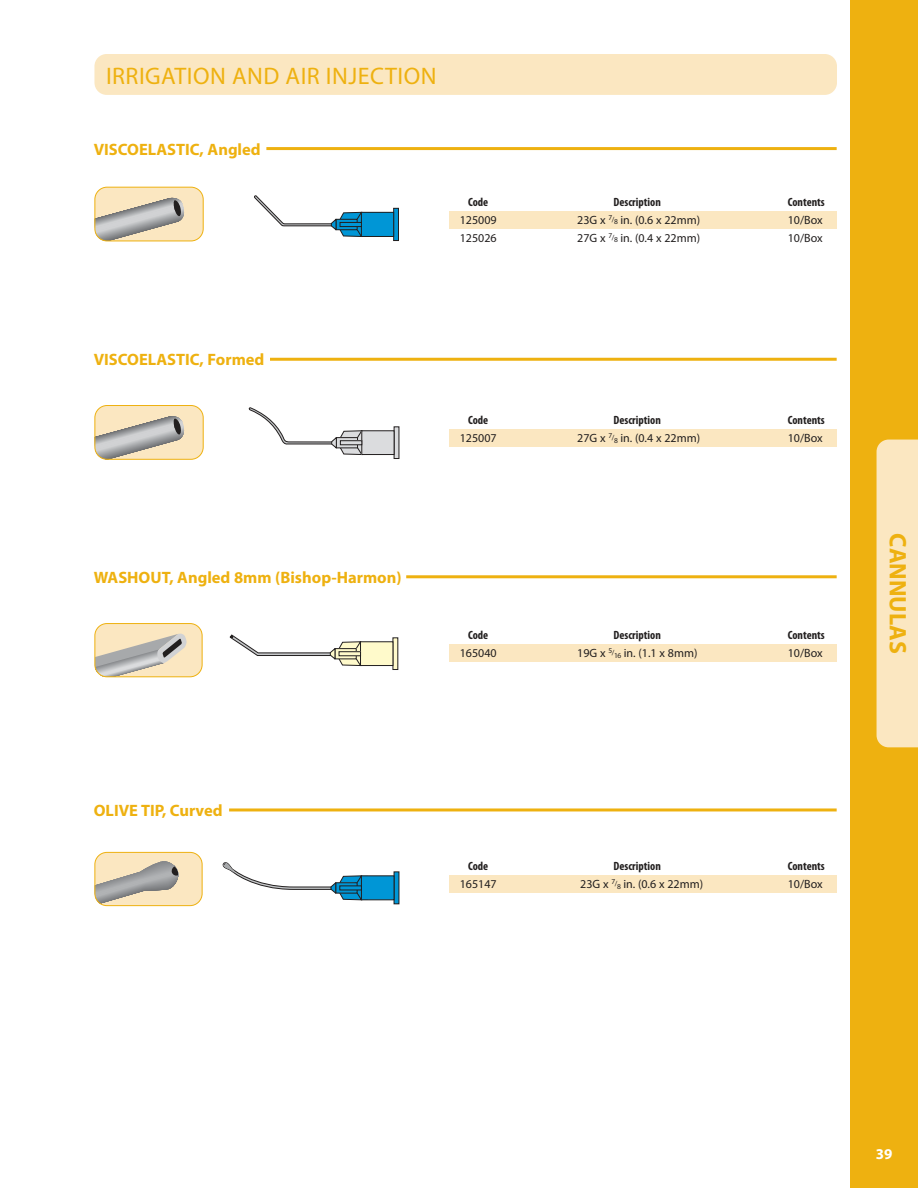
<style>
.page{position:relative;width:918px;height:1188px;background:#fff}
.page>*{position:absolute;margin:0;border:0;box-sizing:border-box;transform-origin:0 0}
.t1{font:24px "Myriad Pro";letter-spacing:.02em;color:#eeb110}
.t2{font:700 24px "Myriad Pro";color:#eeb110}
.t3{font:700 16.5px "Myriad Pro";color:#eeb110}
.t4{font:700 15px "Myriad Pro";color:#fff}
.t5{font:12px "Myriad Pro";color:#221f1f}
.t6{font:700 condensed 12px "Myriad Pro";color:#221f1f}
.s1{font-size:7.5px}
</style>
<div class="page">
<div style="left:850px;top:0;width:68px;height:1188px;background:#eeb110"></div>
<div style="left:877px;top:440px;width:41px;height:307px;background:#fbe7c1"></div>
<div style="left:94px;top:54px;width:743px;height:41px;background:#fbe7c1;border-radius:12px"></div>
<hr style="left:266px;top:147px;width:571px;height:3px;background:#eeb110">
<hr style="left:406px;top:575px;width:431px;height:3px;background:#eeb110">
<hr style="left:270px;top:358px;width:567px;height:3px;background:#eeb110">
<hr style="left:229px;top:808px;width:608px;height:3px;background:#eeb110">
<div style="left:449px;top:211px;width:388px;height:18px;background:#fbe7c1"></div>
<div style="left:449px;top:644px;width:388px;height:18px;background:#fbe7c1"></div>
<div style="left:449px;top:429px;width:388px;height:18px;background:#fbe7c1"></div>
<div style="left:449px;top:875px;width:388px;height:18px;background:#fbe7c1"></div>
<div style="left:394px;top:872px;width:5px;height:32px;background:#0096d6"></div>
<div style="left:394px;top:872px;width:5px;height:32px;border:1px solid #221f1f"></div>
<div style="left:361px;top:876px;width:33px;height:24px;background:#0096d6"></div>
<svg style="left:223px;top:862px;width:145px;height:38px"></svg>
<div style="left:394px;top:427px;width:5px;height:32px;background:#dbdcde"></div>
<div style="left:394px;top:427px;width:5px;height:32px;border:1px solid #221f1f"></div>
<div style="left:362px;top:431px;width:32px;height:24px;background:#dbdcde"></div>
<div style="left:362px;top:431px;width:32px;height:24px;border:1px solid #221f1f"></div>
<svg style="left:248px;top:407px;width:120px;height:48px"></svg>
<div style="left:394px;top:208px;width:5px;height:33px;background:#0096d6"></div>
<div style="left:393px;top:208px;width:6px;height:33px;border:1px solid #221f1f"></div>
<div style="left:361px;top:212px;width:33px;height:24px;background:#0096d6"></div>
<div style="left:361px;top:212px;width:33px;height:25px;border:1px solid #221f1f"></div>
<svg style="left:254px;top:195px;width:114px;height:42px"></svg>
<div style="left:393px;top:638px;width:5px;height:32px;background:#fffacb"></div>
<div style="left:361px;top:642px;width:32px;height:24px;background:#fffacb"></div>
<div style="left:360px;top:642px;width:33px;height:24px;border:1px solid #221f1f"></div>
<svg style="left:230px;top:635px;width:137px;height:31px"></svg>
<div style="left:95px;top:624px;width:107px;height:53px;background:#fbe7c1;border-radius:12px"></div>
<svg style="left:96px;top:633px;width:91px;height:44px"></svg>
<div style="left:94px;top:623px;width:108px;height:54px;border:1px solid #eeb110;border-radius:12px"></div>
<div style="left:95px;top:187px;width:108px;height:54px;background:#fbe7c1;border-radius:12px"></div>
<svg style="left:96px;top:197px;width:88px;height:44px"></svg>
<div style="left:94px;top:187px;width:110px;height:54px;border:1px solid #eeb110;border-radius:12px"></div>
<div style="left:95px;top:406px;width:108px;height:53px;background:#fbe7c1;border-radius:12px"></div>
<svg style="left:96px;top:416px;width:88px;height:42px"></svg>
<div style="left:94px;top:405px;width:110px;height:55px;border:1px solid #eeb110;border-radius:12px"></div>
<div style="left:95px;top:852px;width:107px;height:54px;background:#fbe7c1;border-radius:12px"></div>
<svg style="left:96px;top:860px;width:83px;height:46px"></svg>
<div style="left:94px;top:852px;width:108px;height:54px;border:1px solid #eeb110;border-radius:12px"></div>
<h1 class="t1" style="left:106px;top:67px;width:332px">IRRIGATION AND AIR INJECTION</h1>
<h2 class="t3" style="left:94px;top:143px;width:168px">VISCOELASTIC, Angled</h2>
<p class="t6" style="left:468px;top:197px;width:22px">Code</p>
<p class="t6" style="left:614px;top:197px;width:49px">Description</p>
<p class="t6" style="left:788px;top:197px;width:39px">Contents</p>
<p class="t5" style="left:460px;top:215px;width:38px">125009</p>
<p class="t5" style="left:577px;top:215px;width:124px">23G x <sup>7</sup><span class="s1">/</span><sub>8</sub> in . (0 .6 x 22mm)</p>
<p class="t5" style="left:788px;top:215px;width:36px">10/Box</p>
<p class="t5" style="left:460px;top:233px;width:38px">125026</p>
<p class="t5" style="left:577px;top:233px;width:124px">27G x <sup>7</sup><span class="s1">/</span><sub>8</sub> in . (0 .4 x 22mm)</p>
<p class="t5" style="left:788px;top:233px;width:36px">10/Box</p>
<h2 class="t3" style="left:94px;top:353px;width:172px">VISCOELASTIC, Formed</h2>
<p class="t6" style="left:468px;top:415px;width:22px">Code</p>
<p class="t6" style="left:614px;top:415px;width:49px">Description</p>
<p class="t6" style="left:788px;top:415px;width:39px">Contents</p>
<p class="t5" style="left:460px;top:433px;width:38px">125007</p>
<p class="t5" style="left:577px;top:433px;width:124px">27G x <sup>7</sup><span class="s1">/</span><sub>8</sub> in . (0 .4 x 22mm)</p>
<p class="t5" style="left:788px;top:433px;width:36px">10/Box</p>
<h2 class="t3" style="left:94px;top:571px;width:309px">WASHOUT, Angled 8mm (Bishop-Harmon)</h2>
<p class="t6" style="left:468px;top:630px;width:22px">Code</p>
<p class="t6" style="left:614px;top:630px;width:49px">Description</p>
<p class="t6" style="left:788px;top:630px;width:39px">Contents</p>
<p class="t5" style="left:460px;top:648px;width:38px">165040</p>
<p class="t5" style="left:577px;top:648px;width:122px">19G x <sup>5</sup><span class="s1">/</span><sub>16</sub> in . (1 .1 x 8mm)</p>
<p class="t5" style="left:788px;top:648px;width:36px">10/Box</p>
<h2 class="t3" style="left:94px;top:804px;width:130px">OLIVE TIP, Curved</h2>
<p class="t6" style="left:468px;top:862px;width:22px">Code</p>
<p class="t6" style="left:614px;top:862px;width:49px">Description</p>
<p class="t6" style="left:788px;top:862px;width:39px">Contents</p>
<p class="t5" style="left:460px;top:879px;width:38px">165147</p>
<p class="t5" style="left:580px;top:879px;width:124px">23G x <sup>7</sup><span class="s1">/</span><sub>8</sub> in . (0 .6 x 22mm)</p>
<p class="t5" style="left:788px;top:879px;width:36px">10/Box</p>
<h1 class="t2" style="left:907px;top:533px;width:122px;rotate:90deg">CANNULAS</h1>
<p class="t4" style="left:876px;top:1148px;width:18px">43</p>
<p class="t4" style="left:876px;top:1148px;width:18px">39</p>
</div>
